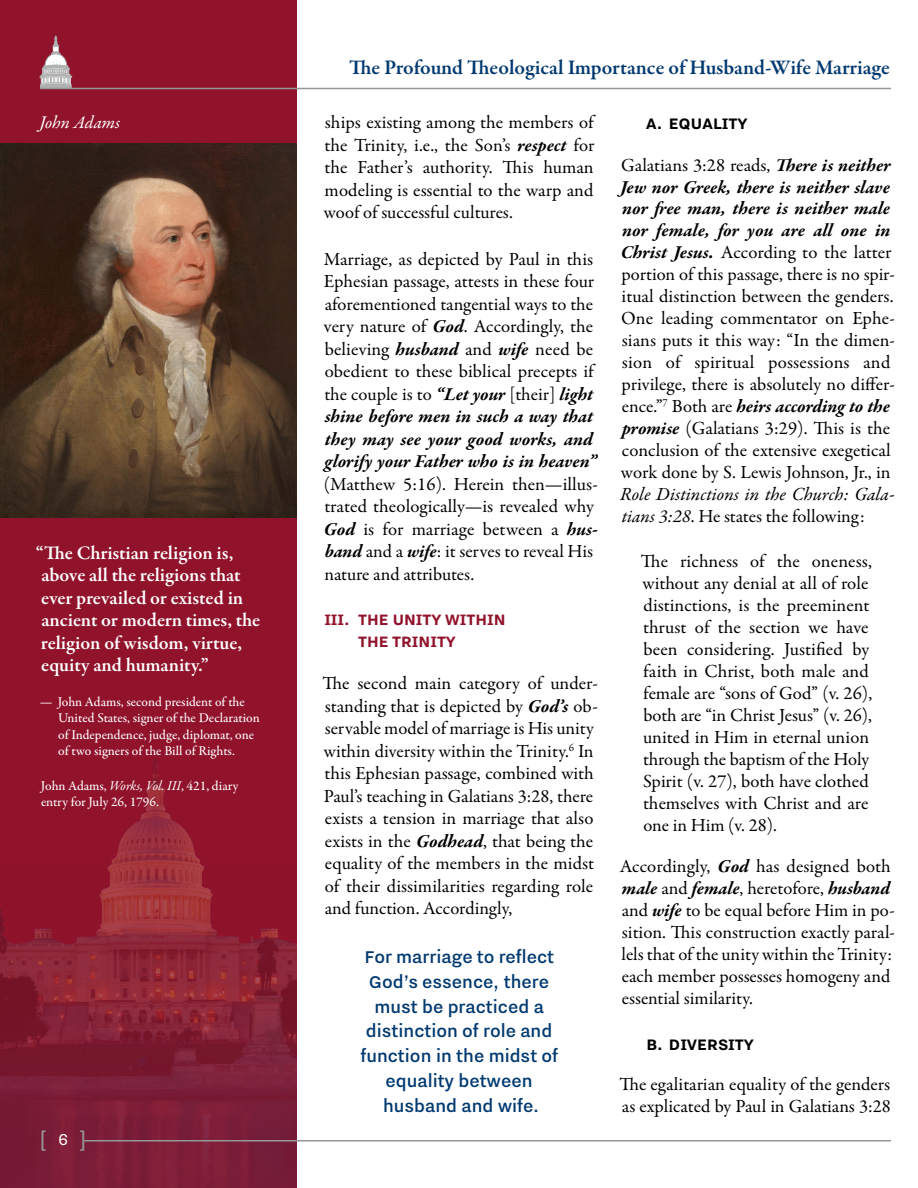
<style>
.page{position:relative;width:918px;height:1188px;background:#fff}
.page>*{position:absolute;margin:0;border:0;box-sizing:border-box;transform-origin:0 0}
.t1{font:24px "Calibri";color:#969798}
.Callout{font:500 21px/24.8px "Nitti Grotesk";color:#003970;text-align:center}
.t2{font:600 21px "Garamond Premr Pro";color:#003970}
.t3{font:600 19.5px/22.5px "Garamond Premr Pro";letter-spacing:-.005em;color:#fff}
.t4{font:700 18.75px "Nitti Grotesk";letter-spacing:-.005em;color:#000}
.Body{font:18.6px/22.5px "Garamond Premr Pro";color:#000}
.Book_Quote{font:18.6px/21.9px "Garamond Premr Pro";color:#000}
.t5{font:700 18.6px/21.8px "Nitti Grotesk";color:#91122b}
.Name{font:italic 18px "Garamond Premr Pro";color:#fff}
.Attribution{font:500 13.5px/16.5px "Garamond Premr Pro";color:#fff}
.Source{font:500 13.5px/16.5px "Garamond Premr Pro";color:#fff}
.s1{font-weight:400;font-style:italic}
.s2{font-family:"Nitti Grotesk";font-size:19.5px;color:#fff}
.s3{font-weight:700;font-style:italic}
.s4{font-style:italic}
</style>
<div class="page">
<img style="left:0;top:0;width:297px;height:1188px">
<hr style="left:84px;top:1140px;width:807px;height:2px;background:#969798">
<svg style="left:40px;top:36px;width:32px;height:52px"></svg>
<hr style="left:40px;top:88px;width:851px;height:1px;background:#969798">
<img style="left:0;top:143px;width:297px;height:375px">
<p class="Name" style="left:39px;top:111px;width:82px">John Adams</p>
<p class="t3" style="left:36px;top:542px;width:226px">“The Christian religion is, above all the religions that ever prevailed or existed in ancient or modern times, the religion of wisdom, virtue, equity and humanity.”</p>
<p class="Attribution" style="left:58px;top:693px;width:203px;text-indent:-18px">— John Adams, second president of the United States, signer of the Declaration of Independence, judge, diplomat, one of two signers of the Bill of Rights.</p>
<p class="Source" style="left:41px;top:777px;width:199px">John Adams, <span class="s1">Works, Vol. III</span>, 421, diary entry for July 26, 1796.</p>
<p class="t1" style="left:39px;top:1122px;width:49px">[ <span class="s2">6</span> ]</p>
<p class="t2" style="left:349px;top:55px;width:542px">The Profound Theological Importance of Husband-Wife Marriage</p>
<p class="Body" style="left:324px;top:112px;width:272px;text-align:justify">ships existing among the members of the Trinity, i.e., the Son’s <span class="s3">respect</span> for the Father’s authority. This human modeling is essential to the warp and woof of successful cultures.</p>
<p class="Body" style="left:324px;top:248px;width:276px">Marriage, as depicted by Paul in this Ephesian passage, attests in these four aforementioned tangential ways to the very nature of <span class="s3">God</span>. Accordingly, the believing <span class="s3">husband</span> and <span class="s3">wife</span> need be obedient to these biblical precepts if the couple is to <span class="s3">“Let your</span> [their] <span class="s3">light shine before men in such a way that they may see your good works, and glorify your Father who is in heaven” </span>(Matthew 5:16). Herein then—illus&shy;trated theologically—is revealed why <span class="s3">God</span> is for marriage between a <span class="s3">hus&shy;band</span> and a <span class="s3">wife</span>: it serves to reveal His nature and attributes.</p>
<p class="t5" style="left:358px;top:609px;width:149px;text-indent:-34px">III. THE UNITY WITHIN<br>THE TRINITY</p>
<p class="Body" style="left:322px;top:673px;width:277px">The second main category of under&shy;standing that is depicted by <span class="s3">God’s</span> ob&shy;servable model of marriage is His unity within diversity within the Trinity.<sup>6</sup> In this Ephesian passage, combined with Paul’s teaching in Galatians 3:28, there exists a tension in marriage that also exists in the <span class="s3">Godhead</span>, that being the equality of the members in the midst of their dissimilarities regarding role and function. Accordingly,</p>
<p class="Callout" style="left:360px;top:944px;width:199px">For marriage to reflect<br>God’s essence, there must be practiced a distinction of role and function in the midst of equality between husband and wife.</p>
<p class="t4" style="left:646px;top:113px;width:103px">A. EQUALITY</p>
<p class="Body" style="left:620px;top:154px;width:276px;line-height:21.9px">Galatians 3:28 reads, <span class="s3">There is neither Jew nor Greek, there is neither slave nor free man, there is neither male nor female, for you are all one in Christ Jesus.</span> According to the latter portion of this passage, there is no spir&shy;itual distinction between the genders.<br>One leading commentator on Ephe&shy;sians puts it this way: “In the dimen&shy;sion of spiritual possessions and privilege, there is absolutely no differ&shy;ence.”<sup>7</sup> Both are <span class="s3">heirs according to the promise</span> (Galatians 3:29). This is the conclusion of the extensive exegetical work done by S. Lewis Johnson, Jr., in <span class="s4">Role Distinctions in the Church: Gala&shy;tians 3:28</span>. He states the following:</p>
<p class="Book_Quote" style="left:641px;top:551px;width:233px">The richness of the oneness, without any denial at all of role distinctions, is the preeminent thrust of the section we have been considering. Justified by faith in Christ, both male and female are “sons of God” (v. 26), both are “in Christ Jesus” (v. 26), united in Him in eternal union through the baptism of the Holy<br>Spirit (v. 27), both have clothed themselves with Christ and are one in Him (v. 28).</p>
<p class="Body" style="left:620px;top:856px;width:277px;line-height:21.9px">Accordingly, <span class="s3">God</span> has designed both <span class="s3">male</span> and <span class="s3">female</span>, heretofore, <span class="s3">husband </span>and <span class="s3">wife</span> to be equal before Him in po&shy;sition. This construction exactly paral&shy;lels that of the unity within the Trinity: each member possesses homogeny and essential similarity.</p>
<p class="t4" style="left:646px;top:1034px;width:109px">B. DIVERSITY</p>
<p class="Body" style="left:619px;top:1073px;width:273px;line-height:21.9px">The egalitarian equality of the genders as explicated by Paul in Galatians 3:28</p>
</div>
